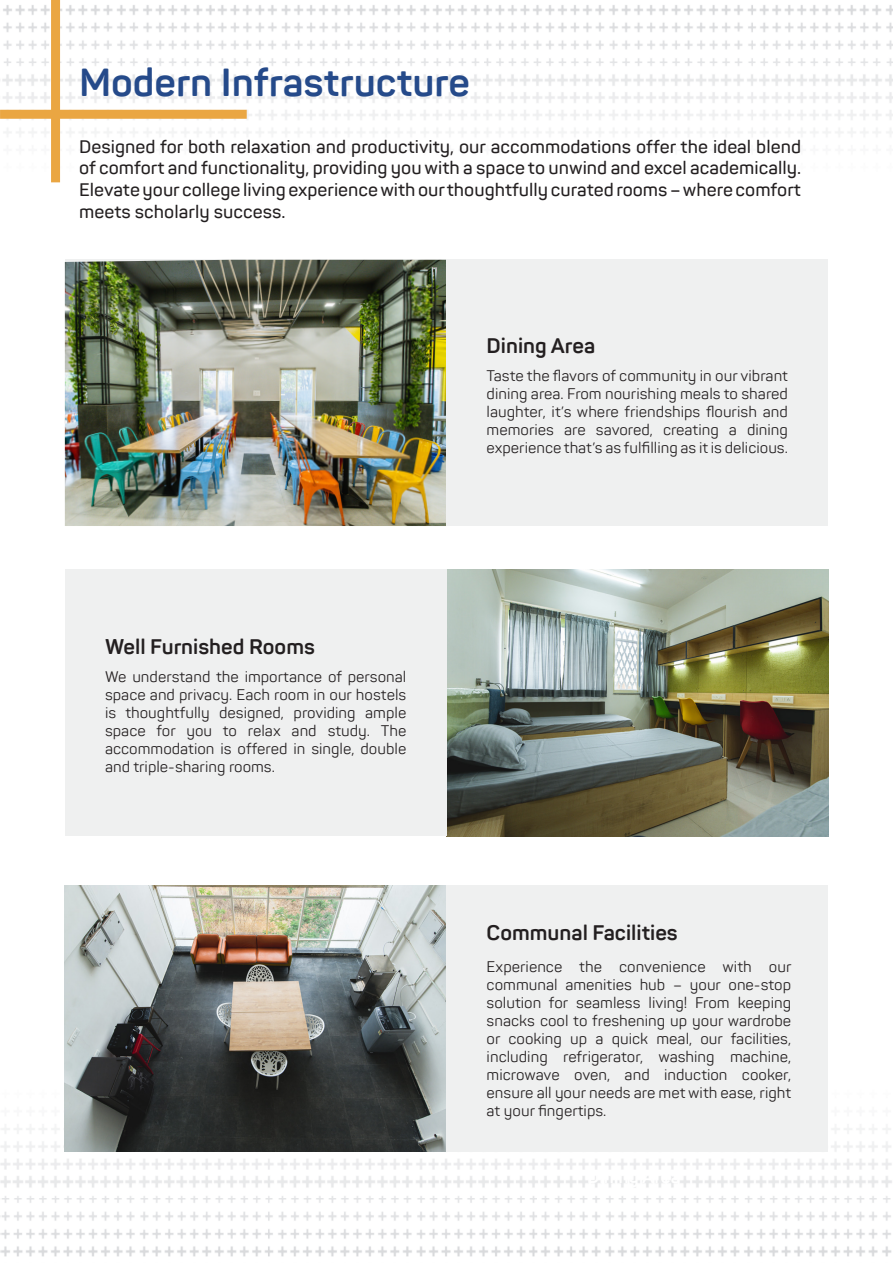
<style>
.page{position:relative;width:893px;height:1263px;background:#fff}
.page>*{position:absolute;margin:0;border:0;box-sizing:border-box;transform-origin:0 0}
.t1{font:700 39px "Panton";color:#254a8a}
.t2{font:700 21px "Panton";color:#231f20}
.t3{font:600 18px/21.6px "Panton";color:#231f20;text-align:justify}
.t4{font:15px/18px "Panton";color:#231f20;text-align:justify}
</style>
<div class="page">
<img style="left:0;top:0;width:893px;height:183px">
<img style="left:0;top:1072px;width:892px;height:185px">
<img style="left:446px;top:570px;width:382px;height:266px">
<div style="left:65px;top:570px;width:381px;height:266px;background:#eff0f0"></div>
<img style="left:65px;top:260px;width:381px;height:266px">
<img style="left:65px;top:885px;width:381px;height:266px">
<div style="left:51px;top:0;width:9px;height:182px;background:#eaa642"></div>
<div style="left:0;top:110px;width:247px;height:9px;background:#eaa642"></div>
<div style="left:446px;top:260px;width:382px;height:266px;background:#eff0f0"></div>
<div style="left:446px;top:885px;width:382px;height:266px;background:#eff0f0"></div>
<p class="t1" style="left:79px;top:58px;width:392px">Modern Infrastructure</p>
<p class="t3" style="left:79px;top:136px;width:723px">Designed for both relaxation and productivity, our accommodations offer the ideal blend of comfort and functionality, providing you with a space to unwind and excel academically.<br>Elevate your college living experience with our thoughtfully curated rooms – where comfort meets scholarly success.</p>
<p class="t2" style="left:487px;top:332px;width:110px">Dining Area</p>
<p class="t2" style="left:105px;top:633px;width:211px">Well Furnished Rooms</p>
<p class="t4" style="left:105px;top:667px;width:303px">We understand the importance of personal space and privacy. Each room in our hostels is thoughtfully designed, providing ample space for you to relax and study. The accommodation is offered in single, double and triple-sharing rooms.</p>
<p class="t4" style="left:487px;top:366px;width:303px">Taste the flavors of community in our vibrant dining area. From nourishing meals to shared laughter, it’s where friendships flourish and memories are savored, creating a dining experience that’s as fulfilling as it is delicious.</p>
<p class="t2" style="left:487px;top:919px;width:193px">Communal Facilities</p>
<p class="t4" style="left:487px;top:958px;width:306px">Experience the convenience with our communal amenities hub – your one-stop solution for seamless living! From keeping snacks cool to freshening up your wardrobe or cooking up a quick meal, our facilities, including refrigerator, washing machine, microwave oven, and induction cooker, ensure all your needs are met with ease, right at your fingertips.</p>
</div>
